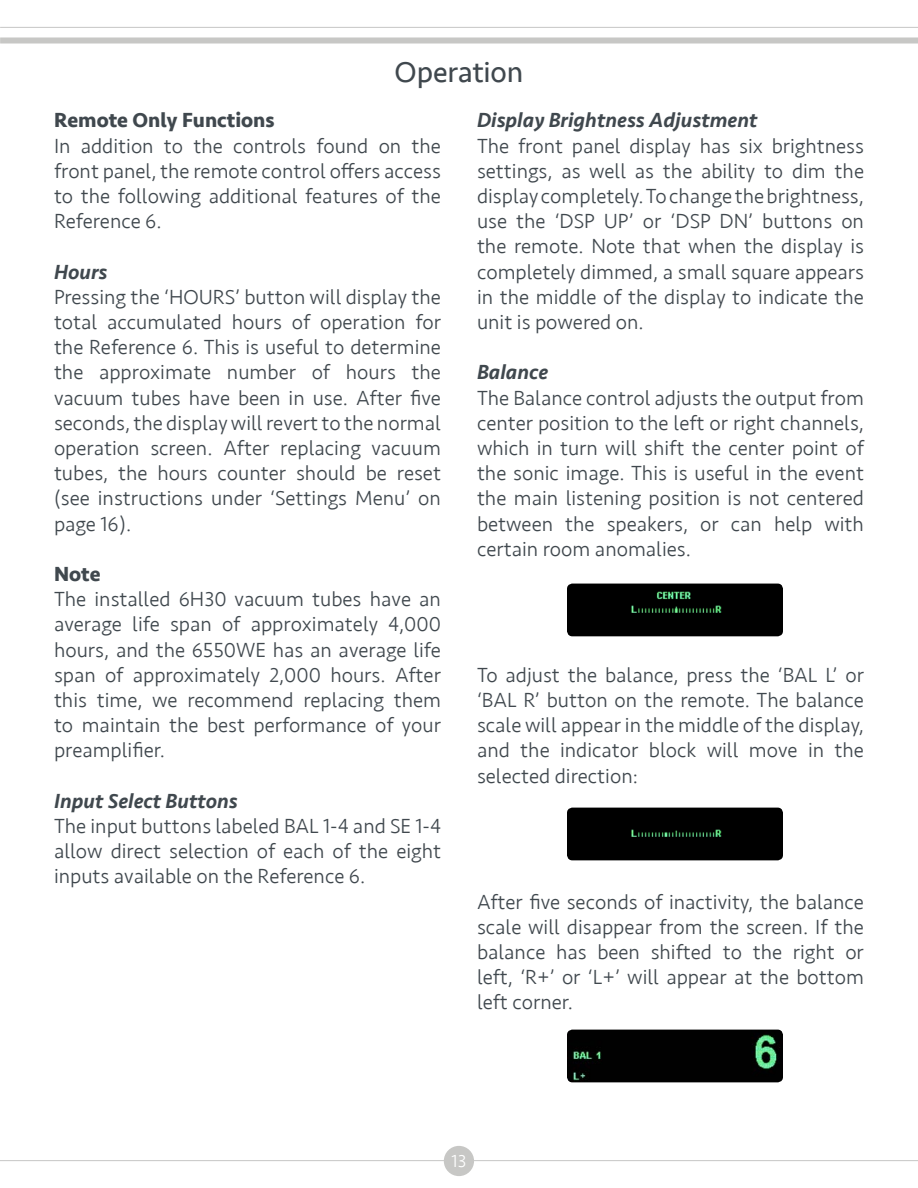
<style>
.page{position:relative;width:918px;height:1188px;background:#fff}
.page>*{position:absolute;margin:0;border:0;box-sizing:border-box;transform-origin:0 0}
.t1{font:30px "Seravek";letter-spacing:-.005em;color:#40484e}
.t2{font:300 21px/25.2px "Seravek";color:#40484e;text-align:justify}
.t3{font:italic 500 21px "Seravek";color:#40484e}
.t4{font:700 21px "Seravek";color:#40484e}
.t5{font:300 18px "Seravek";color:#fff}
</style>
<div class="page">
<hr style="left:0;top:1160px;width:918px;height:1px;background:#c7c7c5">
<div style="left:444px;top:1146px;width:30px;height:30px;background:#c7c7c5;border-radius:50%"></div>
<hr style="left:0;top:27px;width:918px;height:1px;background:#c7c7c5">
<div style="left:0;top:38px;width:918px;height:6px;background:#c7c7c5"></div>
<div style="left:567px;top:584px;width:216px;height:52px;background:#000"></div>
<div style="left:567px;top:808px;width:216px;height:52px;background:#000"></div>
<img style="left:567px;top:1030px;width:216px;height:52px">
<h1 class="t1" style="left:395px;top:49px;width:130px">Operation</h1>
<p class="t4" style="left:54px;top:104px;width:222px">Remote Only Functions</p>
<p class="t2" style="left:54px;top:133px;width:389px">In addition to the controls found on the front panel, the remote control offers access to the following additional features of the Reference 6.</p>
<p class="t3" style="left:54px;top:259px;width:55px">Hours</p>
<p class="t2" style="left:54px;top:285px;width:389px">Pressing the ‘HOURS’ button will display the total accumulated hours of operation for the Reference 6. This is useful to determine the approximate number of hours the vacuum tubes have been in use. After five seconds, the display will revert to the normal operation screen. After replacing vacuum tubes, the hours counter should be reset (see instructions under ‘Settings Menu’ on page 16).</p>
<p class="t4" style="left:54px;top:557px;width:48px">Note</p>
<p class="t2" style="left:54px;top:587px;width:389px">The installed 6H30 vacuum tubes have an average life span of approximately 4,000 hours, and the 6550WE has an average life span of approximately 2,000 hours. After this time, we recommend replacing them to maintain the best performance of your preamplifier.</p>
<p class="t3" style="left:54px;top:788px;width:185px">Input Select Buttons</p>
<p class="t2" style="left:54px;top:814px;width:389px">The input buttons labeled BAL 1-4 and SE 1-4 allow direct selection of each of the eight inputs available on the Reference 6.</p>
<p class="t3" style="left:477px;top:107px;width:282px">Display Brightness Adjustment</p>
<p class="t2" style="left:477px;top:133px;width:389px">The front panel display has six brightness settings, as well as the ability to dim the display completely. To change the brightness, use the ‘DSP UP’ or ‘DSP DN’ buttons on the remote. Note that when the display is completely dimmed, a small square appears in the middle of the display to indicate the unit is powered on.</p>
<p class="t3" style="left:477px;top:359px;width:73px">Balance</p>
<p class="t2" style="left:477px;top:385px;width:389px">The Balance control adjusts the output from center position to the left or right channels, which in turn will shift the center point of the sonic image. This is useful in the event the main listening position is not centered between the speakers, or can help with certain room anomalies.</p>
<p class="t2" style="left:477px;top:663px;width:389px">To adjust the balance, press the ‘BAL L’ or ‘BAL R’ button on the remote. The balance scale will appear in the middle of the display, and the indicator block will move in the selected direction:</p>
<p class="t2" style="left:477px;top:889px;width:389px">After five seconds of inactivity, the balance scale will disappear from the screen. If the balance has been shifted to the right or left, ‘R+’ or ‘L+’ will appear at the bottom left corner.</p>
<p class="t5" style="left:452px;top:1150px;width:16px">13</p>
</div>
